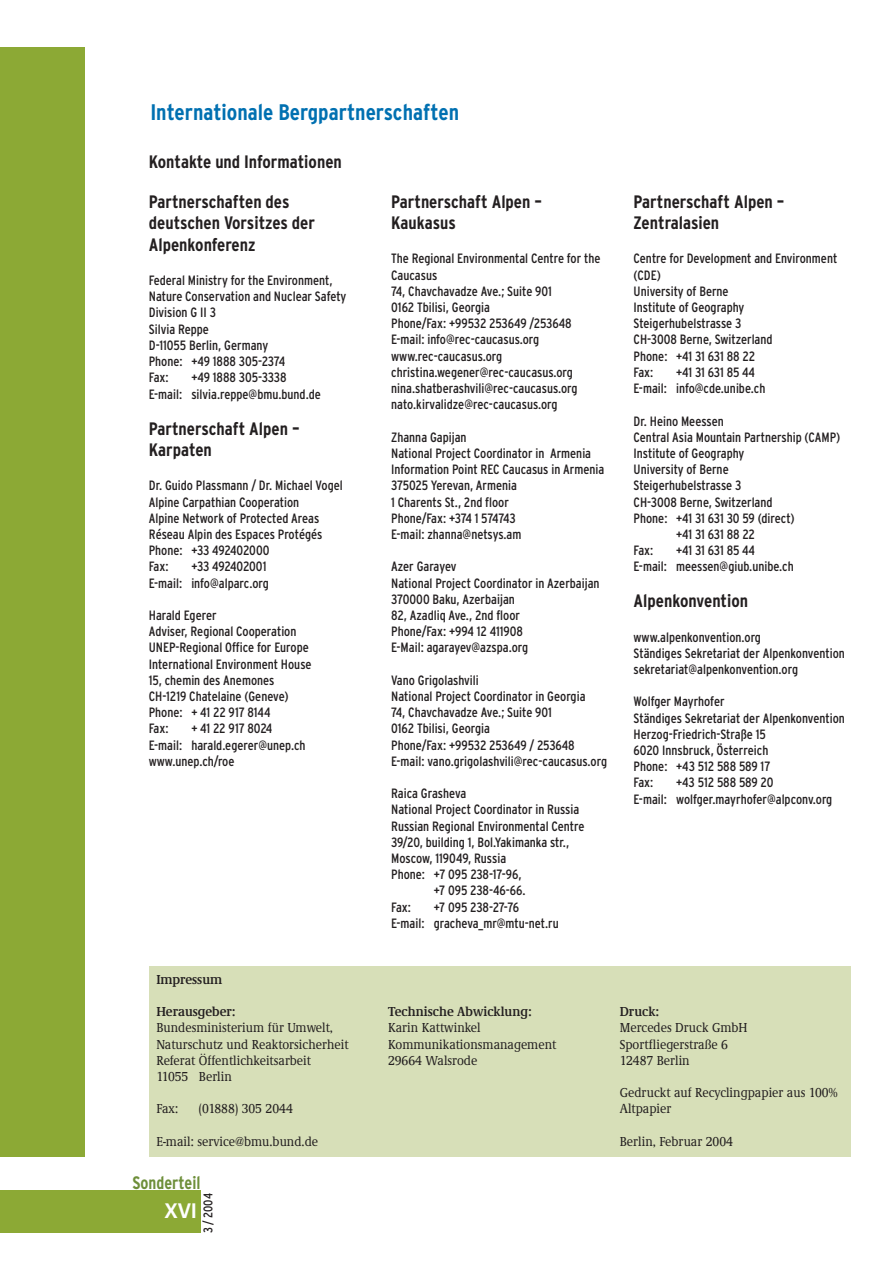
<style>
.page{position:relative;width:893px;height:1263px;background:#fff}
.page>*{position:absolute;margin:0;border:0;box-sizing:border-box;transform-origin:0 0}
.t1{font:700 condensed 22.5px "Interstate";color:#0070b1}
.t2{font:700 21px "Frutiger";color:#fff;scale:.95 1}
.t3{font:700 condensed 18px/21.6px "Interstate";color:#231f20}
.t4{font:700 condensed 18px "Interstate";color:#6e8f3a;scale:.95 1}
.t5{font:condensed 13.5px/16.2px "Interstate";color:#231f20}
.t6{font:500 13.5px/16.2px "Demos EF";color:#231f20;scale:.9 1}
.t7{font:600 13.5px "Demos EF";color:#231f20;scale:.9 1}
.t8{font:condensed 12.6px "Interstate";color:#231f20}
</style>
<div class="page">
<div style="left:0;top:47px;width:85px;height:1110px;background:#8ca935"></div>
<div style="left:0;top:1190px;width:200px;height:43px;background:#8ca935"></div>
<div style="left:149px;top:966px;width:701px;height:191px;background:#d7dfb8"></div>
<h1 class="t1" style="left:150px;top:100px;width:310px">Internationale Bergpartnerschaften</h1>
<h3 class="t3" style="left:149px;top:151px;width:194px">Kontakte und Informationen</h3>
<h3 class="t3" style="left:149px;top:191px;width:168px">Partnerschaften des deutschen Vorsitzes der<br>Alpenkonferenz</h3>
<p class="t5" style="left:149px;top:272px;width:199px">Federal Ministry for the Environment,<br>Nature Conservation and Nuclear Safety<br>Division G II 3<br>Silvia Reppe<br>D-11055 Berlin, Germany<br>Phone: +49 1888 305-2374<br>Fax:</p>
<p class="t5" style="left:149px;top:369px;width:174px;text-indent:43px">+49 1888 305-3338<br>E-mail: silvia.reppe@bmu.bund.de</p>
<h3 class="t3" style="left:149px;top:417px;width:152px">Partnerschaft Alpen –<br>Karpaten</h3>
<p class="t5" style="left:149px;top:477px;width:195px">Dr. Guido Plassmann / Dr. Michael Vogel<br>Alpine Carpathian Cooperation<br>Alpine Network of Protected Areas<br>Réseau Alpin des Espaces Protégés<br>Phone: +33 492402000<br>Fax:</p>
<p class="t5" style="left:149px;top:558px;width:121px;text-align:right">+33 492402001<br>E-mail: info@alparc.org</p>
<p class="t5" style="left:149px;top:607px;width:164px">Harald Egerer<br>Adviser, Regional Cooperation<br>UNEP-Regional Office for Europe<br>International Environment House<br>15, chemin des Anemones<br>CH-1219 Chatelaine (Geneve)<br>Phone: + 41 22 917 8144<br>Fax:</p>
<p class="t5" style="left:149px;top:720px;width:158px;text-indent:43px">+ 41 22 917 8024<br>E-mail: harald.egerer@unep.ch www.unep.ch/roe</p>
<h3 class="t3" style="left:391px;top:191px;width:152px">Partnerschaft Alpen –<br>Kaukasus</h3>
<p class="t5" style="left:391px;top:251px;width:211px">The Regional Environmental Centre for the<br>Caucasus<br>74, Chavchavadze Ave.; Suite 901<br>0162 Tbilisi, Georgia<br>Phone/Fax: +99532 253649 /253648<br>E-mail: info@rec-caucasus.org www.rec-caucasus.org christina.wegener@rec-caucasus.org nina.shatberashvili@rec-caucasus.org nato.kirvalidze@rec-caucasus.org</p>
<p class="t5" style="left:391px;top:429px;width:215px">Zhanna Gapijan<br>National Project Coordinator in Armenia<br>Information Point REC Caucasus in Armenia<br>375025 Yerevan, Armenia<br>1 Charents St., 2nd floor<br>Phone/Fax: +374 1 574743<br>E-mail: zhanna@netsys.am</p>
<p class="t5" style="left:391px;top:558px;width:210px">Azer Garayev<br>National Project Coordinator in Azerbaijan<br>370000 Baku, Azerbaijan<br>82, Azadliq Ave., 2nd floor<br>Phone/Fax: +994 12 411908<br>E-Mail: agarayev@azspa.org</p>
<p class="t5" style="left:391px;top:672px;width:217px">Vano Grigolashvili<br>National Project Coordinator in Georgia<br>74, Chavchavadze Ave.; Suite 901<br>0162 Tbilisi, Georgia<br>Phone/Fax: +99532 253649 / 253648<br>E-mail: vano.grigolashvili@rec-caucasus.org</p>
<p class="t5" style="left:391px;top:785px;width:77px">Raica Grasheva</p>
<p class="t5" style="left:391px;top:801px;width:190px">National Project Coordinator in Russia</p>
<p class="t5" style="left:391px;top:818px;width:195px">Russian Regional Environmental Centre</p>
<p class="t5" style="left:391px;top:834px;width:180px">39/20, building 1, Bol.Yakimanka str.,</p>
<p class="t5" style="left:391px;top:850px;width:117px">Moscow, 119049, Russia</p>
<p class="t5" style="left:391px;top:866px;width:132px">Phone: +7 095 238-17-96,</p>
<p class="t5" style="left:434px;top:882px;width:93px">+7 095 238-46-66.</p>
<p class="t5" style="left:391px;top:899px;width:21px">Fax:</p>
<p class="t5" style="left:391px;top:899px;width:169px;text-align:center">+7 095 238-27-76<br>E-mail: gracheva_mr@mtu-net.ru</p>
<h3 class="t3" style="left:634px;top:191px;width:152px">Partnerschaft Alpen –<br>Zentralasien</h3>
<p class="t5" style="left:634px;top:251px;width:205px">Centre for Development and Environment (CDE)<br>University of Berne<br>Institute of Geography<br>Steigerhubelstrasse 3<br>CH-3008 Berne, Switzerland<br>Phone: +41 31 631 88 22<br>Fax:</p>
<p class="t5" style="left:634px;top:364px;width:133px;text-indent:43px">+41 31 631 85 44<br>E-mail: info@cde.unibe.ch</p>
<p class="t5" style="left:634px;top:413px;width:92px">Dr. Heino Meessen</p>
<p class="t5" style="left:634px;top:429px;width:208px">Central Asia Mountain Partnership (CAMP)</p>
<p class="t5" style="left:634px;top:445px;width:112px">Institute of Geography</p>
<p class="t5" style="left:634px;top:461px;width:97px">University of Berne</p>
<p class="t5" style="left:634px;top:477px;width:109px">Steigerhubelstrasse 3</p>
<p class="t5" style="left:634px;top:494px;width:140px">CH-3008 Berne, Switzerland</p>
<p class="t5" style="left:634px;top:510px;width:163px">Phone: +41 31 631 30 59 (direct)</p>
<p class="t5" style="left:676px;top:526px;width:80px">+41 31 631 88 22</p>
<p class="t5" style="left:634px;top:542px;width:21px">Fax:</p>
<p class="t5" style="left:634px;top:542px;width:162px;text-align:center">+41 31 631 85 44<br>E-mail: meessen@giub.unibe.ch</p>
<h3 class="t3" style="left:634px;top:590px;width:116px">Alpenkonvention</h3>
<p class="t5" style="left:634px;top:629px;width:213px">www.alpenkonvention.org<br>Ständiges Sekretariat der Alpenkonvention sekretariat@alpenkonvention.org</p>
<p class="t5" style="left:634px;top:693px;width:213px">Wolfger Mayrhofer<br>Ständiges Sekretariat der Alpenkonvention<br>Herzog-Friedrich-Straße 15<br>6020 Innsbruck, Österreich<br>Phone: +43 512 588 589 17<br>Fax:</p>
<p class="t5" style="left:634px;top:774px;width:200px;text-indent:43px">+43 512 588 589 20<br>E-mail: wolfger.mayrhofer@alpconv.org</p>
<p class="t7" style="left:156px;top:971px;width:75px">Impressum</p>
<p class="t7" style="left:156px;top:1003px;width:89px">Herausgeber:</p>
<p class="t6" style="left:156px;top:1019px;width:215px">Bundesministerium für Umwelt,<br>Naturschutz und Reaktorsicherheit<br>Referat Öffentlichkeitsarbeit<br>11055 Berlin</p>
<p class="t6" style="left:156px;top:1100px;width:26px">Fax:</p>
<p class="t6" style="left:199px;top:1100px;width:106px">(01888) 305 2044</p>
<p class="t6" style="left:156px;top:1133px;width:181px">E-mail: service@bmu.bund.de</p>
<h3 class="t4" style="left:133px;top:1173px;width:73px">Sonderteil</h3>
<h2 class="t2" style="left:164px;top:1202px;width:35px">XVI</h2>
<p class="t8" style="left:201px;top:1233px;width:41px;rotate:-90deg">3 / 2004</p>
<p class="t7" style="left:388px;top:1003px;width:161px">Technische Abwicklung:</p>
<p class="t6" style="left:388px;top:1019px;width:188px">Karin Kattwinkel<br>Kommunikationsmanagement<br>29664 Walsrode</p>
<p class="t7" style="left:620px;top:1003px;width:45px">Druck:</p>
<p class="t6" style="left:620px;top:1019px;width:144px">Mercedes Druck GmbH<br>Sportfliegerstraße 6<br>12487 Berlin</p>
<p class="t6" style="left:620px;top:1084px;width:244px">Gedruckt auf Recyclingpapier aus 100%<br>Altpapier</p>
<p class="t6" style="left:620px;top:1133px;width:127px">Berlin, Februar 2004</p>
</div>
